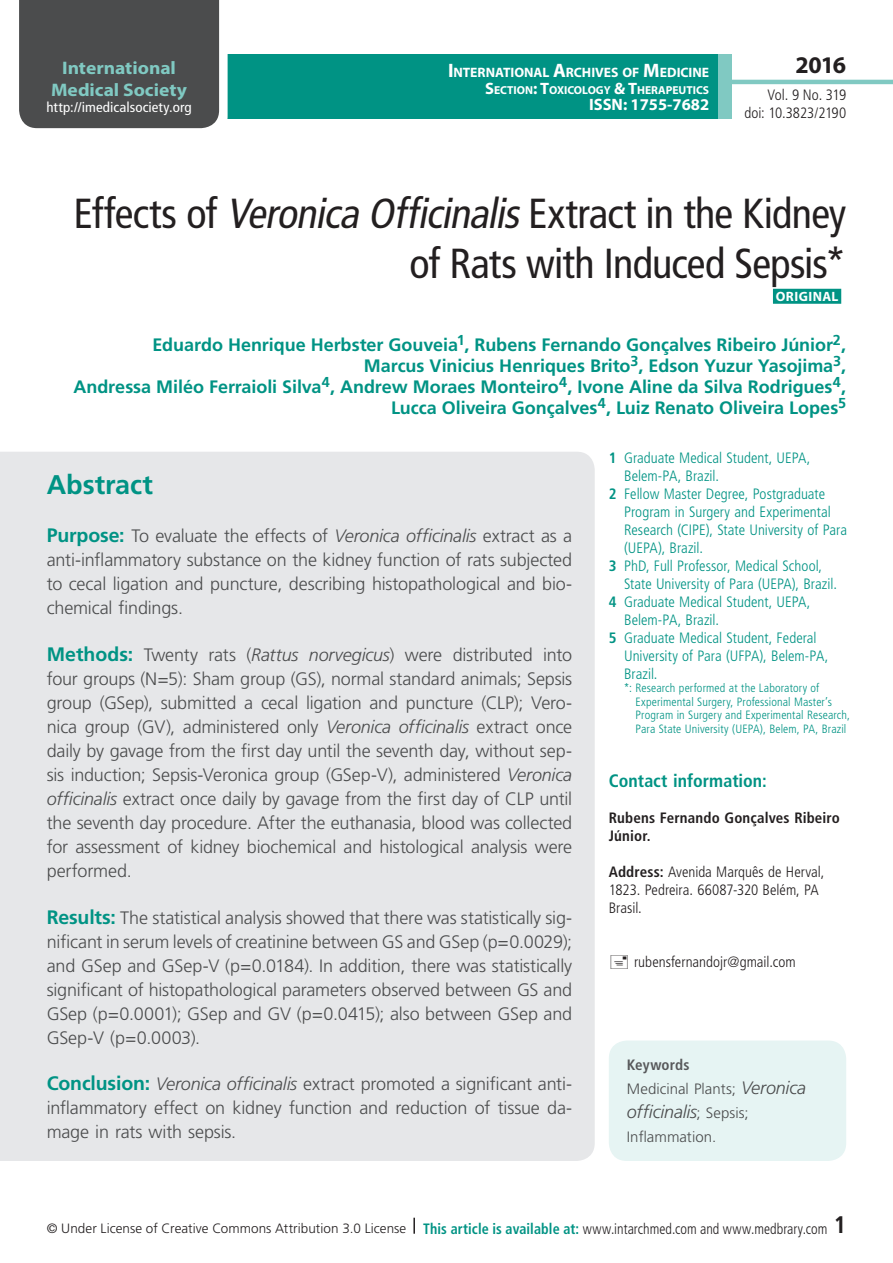
<style>
.page{position:relative;width:893px;height:1263px;background:#fff}
.page>*{position:absolute;margin:0;border:0;box-sizing:border-box;transform-origin:0 0}
.t1{font:condensed 42px/50.4px "Frutiger LT Std";letter-spacing:-.02em;color:#231f20;text-align:right}
.t2{font:700 27px "Frutiger LT Std";letter-spacing:-.005em;color:#009384}
.t3{font:700 24px "Myriad Pro";color:#231f20}
.t4{font:700 condensed 24px "Frutiger LT Std";color:#231f20}
.t5{font:700 18.15px/21.8px "Myriad Pro";color:#80c9c2;text-align:center;scale:1.07 1}
.t6{font:300 18px/24px "Frutiger LT Std";letter-spacing:-.01em;color:#4b4c4d;text-align:justify}
.t7{font:700 18px/21px "Frutiger LT Std";letter-spacing:-.005em;color:#009384;text-align:right}
.t8{font:700 condensed 18px "Frutiger LT Std";color:#009384}
.t9{font:italic 300 18px "Frutiger LT Std";letter-spacing:-.015em;color:#4b4c4d}
.t10{font:700 16.5px "Myriad Pro";color:#fff}
.t11{font:300 condensed 15px "Frutiger LT Std";color:#009384}
.t12{font:300 condensed 15px/18px "Frutiger LT Std";color:#231f20;text-align:right}
.t13{font:300 15px/24px "Frutiger LT Std";color:#4b4c4d}
.t14{font:700 condensed 15px/18px "Frutiger LT Std";letter-spacing:.01em;color:#231f20}
.t15{font:condensed 13.95px "Frutiger LT Std";letter-spacing:.005em;color:#fff;scale:1.07 1}
.t16{font:700 13.65px "Myriad Pro";letter-spacing:-.005em;color:#fff}
.t17{font:300 13.5px "Frutiger LT Std";letter-spacing:.005em;color:#231f20}
.t18{font:700 13.5px "Myriad Pro";letter-spacing:.03em;color:#fff}
.t19{font:300 condensed 12px/13.5px "Frutiger LT Std";letter-spacing:.01em;color:#009384}
.t20{font:700 11.55px "Myriad Pro";color:#fff}
.s1{font-size:19.5px}
.s2{font-size:16.5px}
.s3{font-style:italic}
.s4{font-weight:700;font-size:19.5px;color:#009384}
.s5{font-weight:700}
.s6{font-weight:700;font-stretch:condensed;color:#57585a}
.s7{font-style:italic;font-size:18px}
.s8{font-style:normal;font-size:15px}
.s9{font-weight:700;font-stretch:condensed;font-size:15px;color:#009384}
.s10{font-stretch:condensed;font-size:15px}
</style>
<div class="page">
<div style="left:23px;top:54px;width:762px;height:65px;background:#009384"></div>
<div style="left:19px;top:0;width:209px;height:129px;background:#4b4c4d"></div>
<div style="left:732px;top:36px;width:161px;height:94px;background:#fff"></div>
<hr style="left:730px;top:80px;width:163px;height:4px;background:#80c9c2">
<div style="left:718px;top:54px;width:14px;height:65px;background:#80c9c2"></div>
<svg style="left:413px;top:1218px;width:2px;height:16px"></svg>
<div style="left:0;top:452px;width:595px;height:709px;background:#e6e7e9"></div>
<div style="left:773px;top:289px;width:68px;height:15px;background:#009384"></div>
<div style="left:609px;top:1040px;width:237px;height:121px;background:#e6f4f3;border-radius:18px"></div>
<p class="t5" style="left:51px;top:56px;width:129px">International<br>Medical Society</p>
<p class="t15" style="left:46px;top:99px;width:137px">http://imedicalsociety.org</p>
<p class="t16" style="left:448px;top:64px;width:263px"><span class="s1">I</span>NTERNATIONAL <span class="s1">A</span>RCHIVES OF <span class="s1">M</span>EDICINE</p>
<p class="t20" style="left:485px;top:82px;width:226px"><span class="s2">S</span>ECTION<span class="s2">: T</span>OXICOLOGY <span class="s2">&amp; T</span>HERAPEUTICS</p>
<p class="t10" style="left:589px;top:94px;width:122px">ISSN: 1755-7682</p>
<h3 class="t3" style="left:795px;top:49px;width:52px">2016</h3>
<p class="t12" style="left:744px;top:86px;width:103px">Vol. 9 No. 319 doi: 10.3823/2190</p>
<h1 class="t1" style="left:74px;top:188px;width:774px">Effects of <span class="s3">Veronica Officinalis</span>Extract in the Kidney of Rats with Induced Sepsis*</h1>
<p class="t18" style="left:776px;top:287px;width:64px">ORIGINAL</p>
<p class="t7" style="left:73px;top:335px;width:774px">Eduardo Henrique Herbster Gouveia<sup>1</sup>, Rubens Fernando Gonçalves Ribeiro Júnior<sup>2</sup>,<br>Marcus Vinicius Henriques Brito<sup>3</sup>, Edson Yuzur Yasojima<sup>3</sup>,<br>Andressa Miléo Ferraioli Silva<sup>4</sup>, Andrew Moraes Monteiro<sup>4</sup>, Ivone Aline da Silva Rodrigues<sup>4</sup>, Lucca Oliveira Gonçalves<sup>4</sup>, Luiz Renato Oliveira Lopes<sup>5</sup></p>
<h2 class="t2" style="left:47px;top:469px;width:108px">Abstract</h2>
<p class="t6" style="left:47px;top:524px;width:527px"><span class="s4">Purpose:</span> To evaluate the effects of <span class="s3">Veronica officinalis</span> extract as a anti-inflammatory substance on the kidney function of rats subjected to cecal ligation and puncture, describing histopathological and bio&shy;chemical findings.</p>
<p class="t6" style="left:47px;top:643px;width:527px"><span class="s4">Methods:</span> Twenty rats (<span class="s3">Rattus norvegicus</span>) were distributed into four groups (N=5): Sham group (GS), normal standard animals; Sepsis group (GSep), submitted a cecal ligation and puncture (CLP); Vero&shy;nica group (GV), administered only <span class="s3">Veronica officinalis</span> extract once daily by gavage from the first day until the seventh day, without sep&shy;sis induction; Sepsis-Veronica group (GSep-V), administered <span class="s3">Veronica officinalis</span> extract once daily by gavage from the first day of CLP until the seventh day procedure. After the euthanasia, blood was collected for assessment of kidney biochemical and histological analysis were performed.</p>
<p class="t6" style="left:47px;top:905px;width:527px"><span class="s4">Results:</span> The statistical analysis showed that there was statistically sig&shy;nificant in serum levels of creatinine between GS and GSep (p=0.0029); and GSep and GSep-V (p=0.0184). In addition, there was statistically significant of histopathological parameters observed between GS and GSep (p=0.0001); GSep and GV (p=0.0415); also between GSep and GSep-V (p=0.0003).</p>
<p class="t6" style="left:47px;top:1072px;width:527px"><span class="s4">Conclusion:</span> <span class="s3">Veronica officinalis</span> extract promoted a significant anti&shy;inflammatory effect on kidney function and reduction of tissue da&shy;mage in rats with sepsis.</p>
<p class="t11" style="left:609px;top:449px;width:203px"><span class="s5">1</span> Graduate Medical Student, UEPA,</p>
<p class="t11" style="left:624px;top:467px;width:96px">Belem-PA, Brazil.</p>
<p class="t11" style="left:609px;top:485px;width:218px"><span class="s5">2</span> Fellow Master Degree, Postgraduate</p>
<p class="t11" style="left:624px;top:503px;width:208px">Program in Surgery and Experimental</p>
<p class="t11" style="left:624px;top:521px;width:224px">Research (CIPE), State University of Para</p>
<p class="t11" style="left:624px;top:539px;width:80px">(UEPA), Brazil.</p>
<p class="t11" style="left:609px;top:557px;width:215px"><span class="s5">3</span> PhD, Full Professor, Medical School,</p>
<p class="t11" style="left:624px;top:575px;width:214px">State University of Para (UEPA), Brazil.</p>
<p class="t11" style="left:609px;top:593px;width:203px"><span class="s5">4</span> Graduate Medical Student, UEPA,</p>
<p class="t11" style="left:624px;top:611px;width:96px">Belem-PA, Brazil.</p>
<p class="t11" style="left:609px;top:629px;width:209px"><span class="s5">5</span> Graduate Medical Student, Federal</p>
<p class="t11" style="left:624px;top:647px;width:206px">University of Para (UFPA), Belem-PA,</p>
<p class="t11" style="left:624px;top:665px;width:35px">Brazil.</p>
<p class="t19" style="left:635px;top:682px;width:216px;text-indent:-12px">*: Research performed at the Laboratory of Experimental Surgery, Professional Master’s Program in Surgery and Experimental Research, Para State University (UEPA), Belem, PA, Brazil</p>
<p class="t8" style="left:609px;top:770px;width:159px">Contact information:</p>
<p class="t14" style="left:609px;top:809px;width:233px">Rubens Fernando Gonçalves Ribeiro<br>Júnior.</p>
<p class="t12" style="left:609px;top:863px;width:217px;text-align:left"><span class="s5">Address:</span> Avenida Marquês de Herval,<br>1823. Pedreira. 66087-320 Belém, PA<br>Brasil.</p>
<p class="t12" style="left:634px;top:953px;width:163px">rubensfernandojr@gmail.com</p>
<p class="t13" style="left:627px;top:1053px;width:181px"><span class="s6">Keywords<br></span>Medicinal Plants; <span class="s7">Veronica</span></p>
<p class="t9" style="left:627px;top:1101px;width:123px">officinalis<span class="s8">; Sepsis;</span></p>
<p class="t13" style="left:627px;top:1125px;width:91px">Inflammation.</p>
<p class="t17" style="left:47px;top:1220px;width:782px">© Under License of Creative Commons Attribution 3.0 License <span class="s9">This article is available at:</span> <span class="s10">www.intarchmed.com and www.medbrary.com</span></p>
<h3 class="t4" style="left:834px;top:1210px;width:14px">1</h3>
</div>
